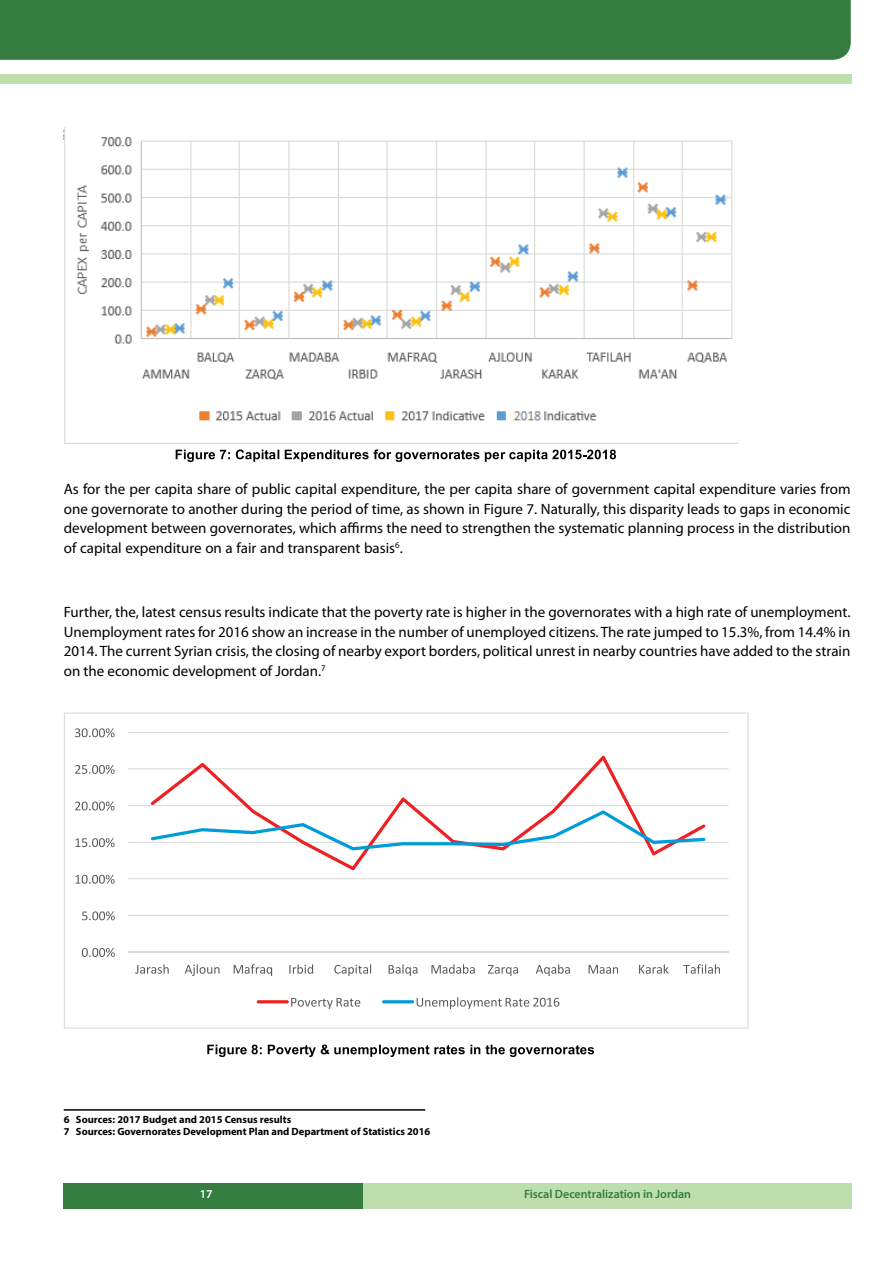
<style>
.page{position:relative;width:893px;height:1263px;background:#fff}
.page>*{position:absolute;margin:0;border:0;box-sizing:border-box;transform-origin:0 0}
.t1{font:15px/19.5px "Myriad Pro";color:#000;text-align:justify}
.t2{font:600 12px "Myriad Pro";color:#357c41}
.t3{font:600 12px "Myriad Pro";color:#fff}
.t4{font:700 10.5px/12.8px "Myriad Pro";color:#000}
</style>
<div class="page">
<div style="left:263px;top:1183px;width:588px;height:25px;background:#bddead"></div>
<div style="left:63px;top:1183px;width:300px;height:25px;background:#357c41"></div>
<div style="left:0;top:0;width:851px;height:60px;background:#357c41"></div>
<div style="left:0;top:74px;width:851px;height:9px;background:#bddead"></div>
<img style="left:64px;top:128px;width:673px;height:316px">
<svg style="left:176px;top:449px;width:440px;height:13px"></svg>
<svg style="left:207px;top:1044px;width:273px;height:13px"></svg>
<svg style="left:486px;top:1045px;width:108px;height:12px"></svg>
<svg style="left:64px;top:712px;width:684px;height:317px"></svg>
<hr style="left:64px;top:1109px;width:361px;height:2px;background:#000">
<p class="t1" style="left:64px;top:479px;width:788px">As for the per capita share of public capital expenditure, the per capita share of government capital expenditure varies from one governorate to another during the period of time, as shown in Figure 7. Naturally, this disparity leads to gaps in economic development between governorates, which affirms the need to strengthen the systematic planning process in the distribution of capital expenditure on a fair and transparent basis<sup>6</sup>.</p>
<p class="t1" style="left:64px;top:602px;width:788px">Further, the, latest census results indicate that the poverty rate is higher in the governorates with a high rate of unemployment.<br>Unemployment rates for 2016 show an increase in the number of unemployed citizens. The rate jumped to 15.3%, from 14.4% in 2014. The current Syrian crisis, the closing of nearby export borders, political unrest in nearby countries have added to the strain on the economic development of Jordan.<sup>7</sup></p>
<p class="t4" style="left:64px;top:1112px;width:368px">6 Sources: 2017 Budget and 2015 Census results<br>7 Sources: Governorates Development Plan and Department of Statistics 2016</p>
<p class="t3" style="left:200px;top:1187px;width:14px">17</p>
<p class="t2" style="left:524px;top:1187px;width:169px">Fiscal Decentralization in Jordan</p>
</div>
